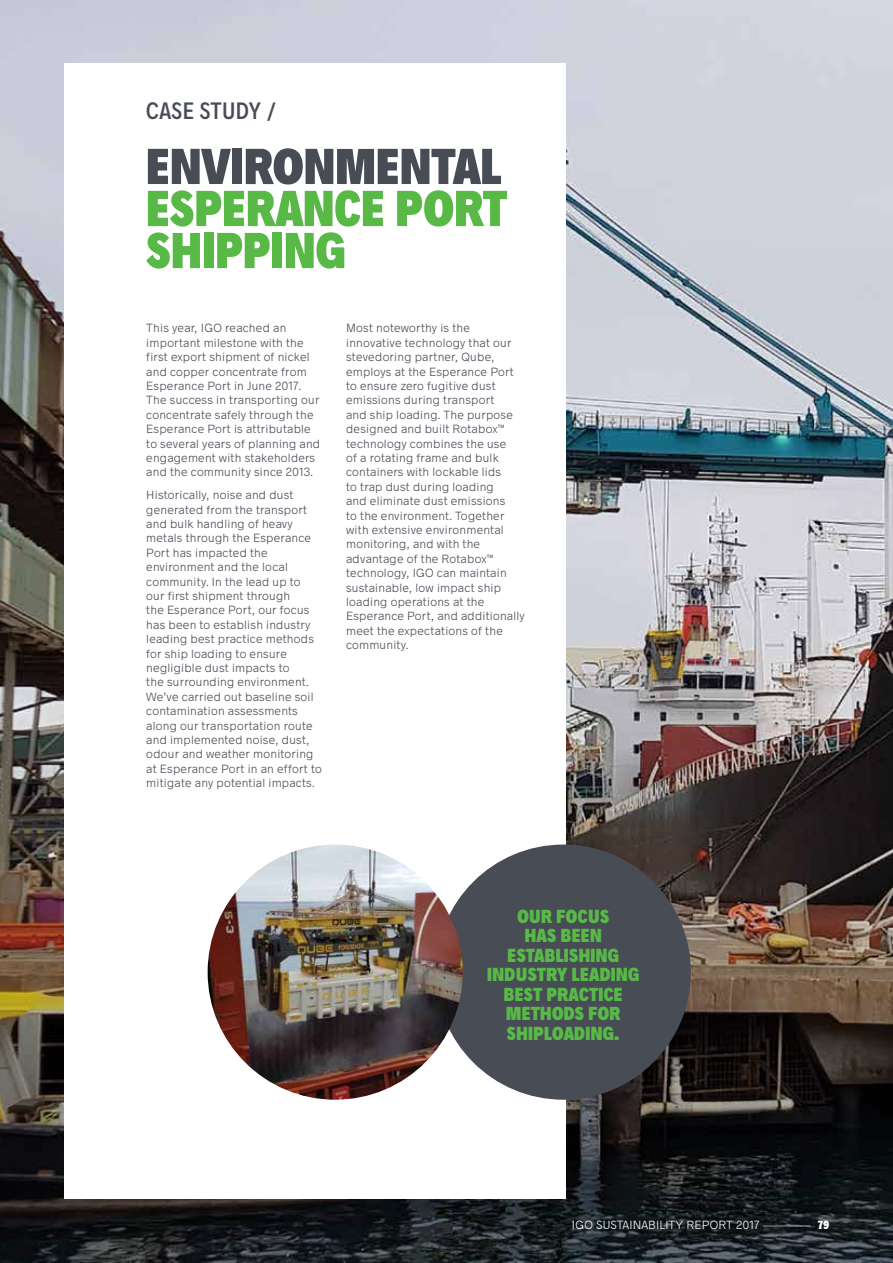
<style>
.page{position:relative;width:893px;height:1263px;background:#fff}
.page>*{position:absolute;margin:0;border:0;box-sizing:border-box;transform-origin:0 0}
.t1{font:900 condensed 51px/42px "Radnika";letter-spacing:.01em;color:#58b947}
.t2{font:900 condensed 51px "Radnika";letter-spacing:.005em;color:#474c55}
.t3{font:500 condensed 24px "Radnika";letter-spacing:.015em;color:#474c55}
.t4{font:900 condensed 19.2px/19.5px "Radnika";letter-spacing:.02em;color:#58b947;text-align:center}
.t5{font:300 12px/14.4px "Radnika";letter-spacing:.02em;color:#474c55}
.t6{font:300 12px "Radnika";letter-spacing:.02em;color:#fff}
.s1{font-weight:900;font-stretch:condensed}
</style>
<div class="page">
<img style="left:0;top:0;width:893px;height:612px">
<img style="left:0;top:612px;width:893px;height:651px">
<div style="left:64px;top:64px;width:502px;height:1135px;background:#fff"></div>
<div style="left:436px;top:844px;width:255px;height:256px;background:#474c55;border-radius:50%"></div>
<img style="left:208px;top:844px;width:255px;height:256px;border-radius:128px">
<h2 class="t3" style="left:146px;top:94px;width:132px">CASE STUDY /</h2>
<h1 class="t2" style="left:146px;top:131px;width:357px">ENVIRONMENTAL</h1>
<h1 class="t1" style="left:146px;top:185px;width:363px">ESPERANCE PORT<br>SHIPPING</h1>
<p class="t5" style="left:146px;top:320px;width:175px">This year, IGO reached an important milestone with the first export shipment of nickel and copper concentrate from<br>Esperance Port in June 2017.<br>The success in transporting our concentrate safely through the<br>Esperance Port is attributable to several years of planning and engagement with stakeholders and the community since 2013.</p>
<p class="t5" style="left:146px;top:487px;width:177px">Historically, noise and dust generated from the transport and bulk handling of heavy metals through the Esperance<br>Port has impacted the environment and the local community. In the lead up to our first shipment through<br>the Esperance Port, our focus has been to establish industry leading best practice methods for ship loading to ensure negligible dust impacts to<br>the surrounding environment.<br>We’ve carried out baseline soil contamination assessments along our transportation route and implemented noise, dust, odour and weather monitoring at Esperance Port in an effort to mitigate any potential impacts.</p>
<p class="t5" style="left:346px;top:320px;width:180px">Most noteworthy is the innovative technology that our stevedoring partner, Qube, employs at the Esperance Port to ensure zero fugitive dust emissions during transport<br>and ship loading. The purpose designed and built Rotabox™ technology combines the use<br>of a rotating frame and bulk containers with lockable lids<br>to trap dust during loading<br>and eliminate dust emissions<br>to the environment. Together with extensive environmental monitoring, and with the advantage of the Rotabox™ technology, IGO can maintain sustainable, low impact ship loading operations at the<br>Esperance Port, and additionally meet the expectations of the community.</p>
<h3 class="t4" style="left:487px;top:905px;width:154px">OUR FOCUS<br>HAS BEEN<br>ESTABLISHING<br>INDUSTRY LEADING<br>BEST PRACTICE<br>METHODS FOR<br>SHIPLOADING.</h3>
<p class="t6" style="left:572px;top:1216px;width:259px">IGO SUSTAINABILITY REPORT 2017 — <span class="s1">79</span></p>
</div>
